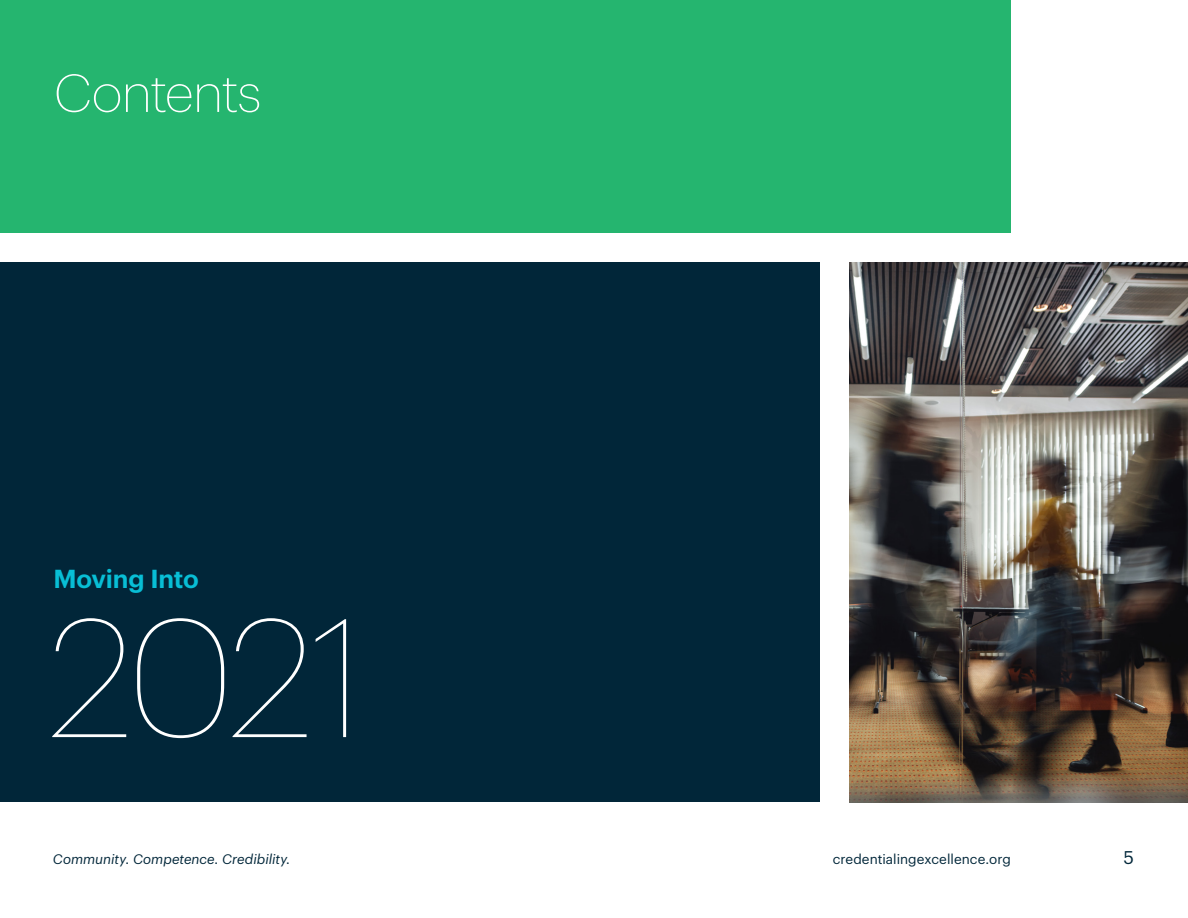
<style>
.page{position:relative;width:1188px;height:918px;background:#fff}
.page>*{position:absolute;margin:0;border:0;box-sizing:border-box;transform-origin:0 0}
.t1{font:100 164.85px "Graphik";color:#fff}
.t2{font:200 52.5px "Graphik";letter-spacing:-.025em;color:#fff}
.t3{font:600 25.5px "Graphik";letter-spacing:-.01em;color:#08bed5}
.t4{font:18px "Graphik";color:#012639}
.t5{font:italic 13.5px "Graphik";letter-spacing:.005em;color:#012639}
.t6{font:13.5px "Graphik";letter-spacing:.005em;color:#012639}
</style>
<div class="page">
<div style="left:0;top:0;width:1011px;height:232px;background:#25b56f"></div>
<div style="left:0;top:262px;width:820px;height:540px;background:#012639"></div>
<img style="left:850px;top:262px;width:338px;height:540px">
<h2 class="t2" style="left:54px;top:55px;width:209px">Contents</h2>
<h3 class="t3" style="left:53px;top:559px;width:147px">Moving Into</h3>
<h1 class="t1" style="left:49px;top:561px;width:319px">2021</h1>
<p class="t5" style="left:53px;top:849px;width:239px">Community. Competence. Credibility.</p>
<p class="t6" style="left:833px;top:849px;width:180px">credentialingexcellence.org</p>
<h3 class="t4" style="left:1123px;top:844px;width:12px">5</h3>
</div>
